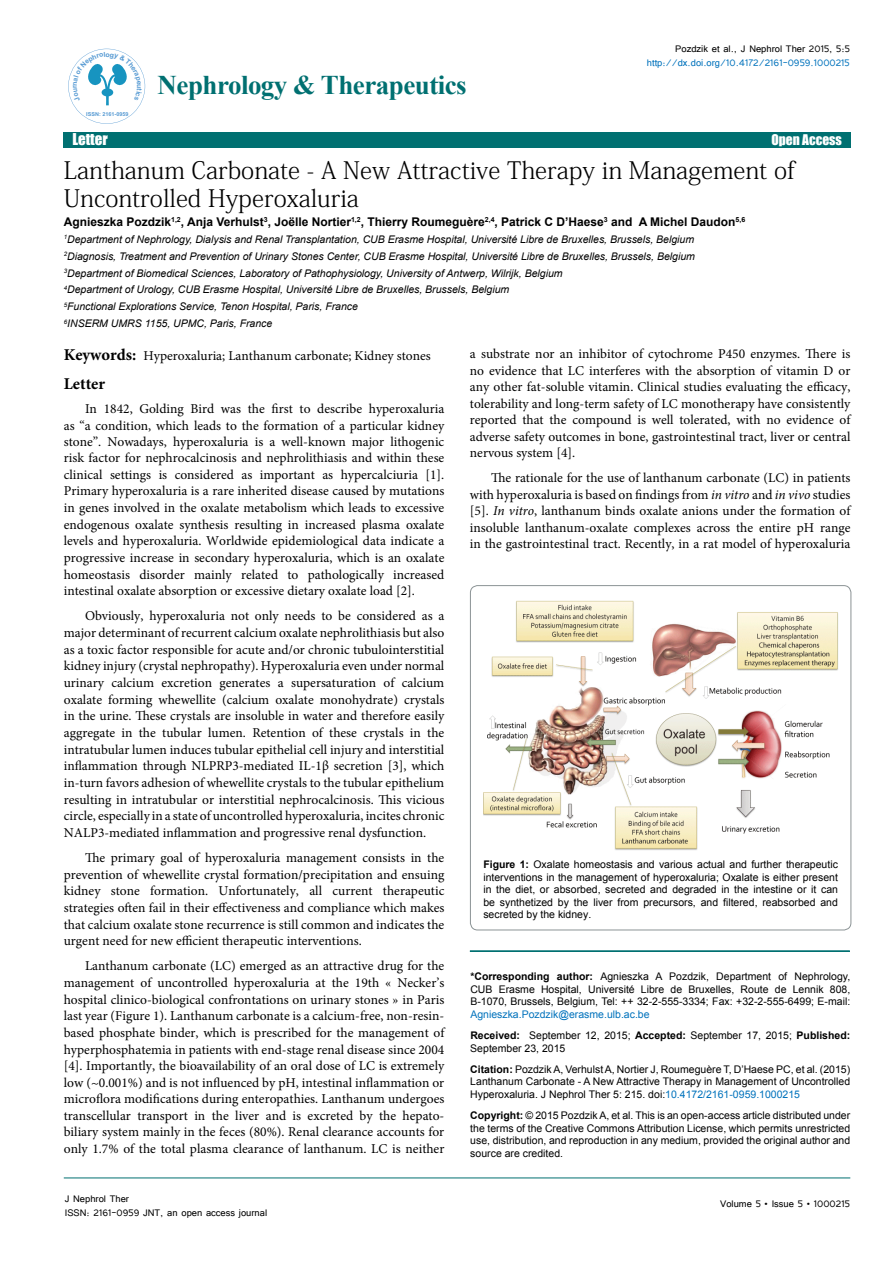
<style>
.page{position:relative;width:893px;height:1263px;background:#fff}
.page>*{position:absolute;margin:0;border:0;box-sizing:border-box;transform-origin:0 0}
.t1{font:700 27px "Times New Roman";letter-spacing:-.02em;color:#007071}
.t2{font:24px/28.8px "Adobe Fangsong Std";color:#000}
.t3{font:700 16.5px "Minion Pro";color:#000}
.t4{font:15px "Impact";color:#fff}
.t5{font:13.5px/16.6px "Minion Pro";color:#000;text-align:justify}
.t6{font:13.5px "Impact";color:#fff}
.t7{font:700 12px "Arial";color:#000}
.t8{font:12px/14.4px "Tunga";color:#000}
.t9{font:12px "Tunga";color:#0072bc}
.t10{font:10.5px/12.6px "Arial";color:#000;text-align:justify}
.t11{font:italic 10.5px/16.8px "Arial";color:#000}
.t12{font:10.5px/21.1px "Arial";color:#0072bc}
.t13{font:700 5.4px "Arial";color:#569ad3}
.s1{font-weight:700;font-size:16.5px}
.s2{font-style:italic}
.s3{font-weight:700}
.s4{font-weight:700;color:#000}
.s5{color:#000}
.s6{color:#0072bc}
</style>
<div class="page">
<div style="left:64px;top:132px;width:787px;height:15px;background:#007071"></div>
<hr style="left:64px;top:1178px;width:786px;height:1px;background:#007071">
<hr style="left:470px;top:951px;width:380px;height:1px;background:#007071">
<div style="left:470px;top:585px;width:381px;height:345px;border:1px solid #8b9395;border-radius:7px"></div>
<img style="left:483px;top:600px;width:355px;height:250px">
<svg style="left:68px;top:49px;width:77px;height:75px"></svg>
<p class="t13" style="left:86px;top:110px;width:44px">ISSN: 2161-0959</p>
<h1 class="t1" style="left:158px;top:67px;width:311px">Nephrology &amp; Therapeutics</h1>
<p class="t8" style="left:675px;top:41px;width:176px">Pozdzik et al., J Nephrol Ther 2015, 5:5</p>
<p class="t9" style="left:647px;top:55px;width:204px">http://dx.doi.org/10.4172/2161-0959.1000215</p>
<p class="t4" style="left:72px;top:127px;width:37px">Letter</p>
<p class="t6" style="left:771px;top:129px;width:72px">Open Access</p>
<h2 class="t2" style="left:64px;top:156px;width:733px">Lanthanum Carbonate - A New Attractive Therapy in Management of<br>Uncontrolled Hyperoxaluria</h2>
<p class="t7" style="left:64px;top:214px;width:683px">Agnieszka Pozdzik<sup>1,2</sup>, Anja Verhulst<sup>3</sup>, Joëlle Nortier<sup>1,2</sup>, Thierry Roumeguère<sup>2,4</sup>, Patrick C D’Haese<sup>3</sup> and A Michel Daudon<sup>5,6</sup></p>
<p class="t11" style="left:64px;top:231px;width:633px"><sup>1</sup>Department of Nephrology, Dialysis and Renal Transplantation, CUB Erasme Hospital, Université Libre de Bruxelles, Brussels, Belgium <sup>2</sup>Diagnosis, Treatment and Prevention of Urinary Stones Center, CUB Erasme Hospital, Université Libre de Bruxelles, Brussels, Belgium <sup>3</sup>Department of Biomedical Sciences, Laboratory of Pathophysiology, University of Antwerp, Wilrijk, Belgium<br><sup>4</sup>Department of Urology, CUB Erasme Hospital, Université Libre de Bruxelles, Brussels, Belgium<br><sup>5</sup>Functional Explorations Service, Tenon Hospital, Paris, France<br><sup>6</sup>INSERM UMRS 1155, UPMC, Paris, France</p>
<p class="t5" style="left:64px;top:348px;width:369px"><span class="s1">Keywords:</span> Hyperoxaluria; Lanthanum carbonate; Kidney stones</p>
<p class="t3" style="left:64px;top:372px;width:43px">Letter</p>
<p class="t5" style="left:64px;top:401px;width:382px;text-indent:21px">In 1842, Golding Bird was the first to describe hyperoxaluria as “a condition, which leads to the formation of a particular kidney stone”. Nowadays, hyperoxaluria is a well-known major lithogenic risk factor for nephrocalcinosis and nephrolithiasis and within these clinical settings is considered as important as hypercalciuria [1].<br>Primary hyperoxaluria is a rare inherited disease caused by mutations in genes involved in the oxalate metabolism which leads to excessive endogenous oxalate synthesis resulting in increased plasma oxalate levels and hyperoxaluria. Worldwide epidemiological data indicate a progressive increase in secondary hyperoxaluria, which is an oxalate homeostasis disorder mainly related to pathologically increased intestinal oxalate absorption or excessive dietary oxalate load [2].</p>
<p class="t5" style="left:64px;top:608px;width:382px;text-indent:21px">Obviously, hyperoxaluria not only needs to be considered as a major determinant of recurrent calcium oxalate nephrolithiasis but also as a toxic factor responsible for acute and/or chronic tubulointerstitial kidney injury (crystal nephropathy). Hyperoxaluria even under normal urinary calcium excretion generates a supersaturation of calcium oxalate forming whewellite (calcium oxalate monohydrate) crystals in the urine. These crystals are insoluble in water and therefore easily aggregate in the tubular lumen. Retention of these crystals in the intratubular lumen induces tubular epithelial cell injury and interstitial inflammation through NLPRP3-mediated IL-1β secretion [3], which in-turn favors adhesion of whewellite crystals to the tubular epithelium resulting in intratubular or interstitial nephrocalcinosis. This vicious circle, especially in a state of uncontrolled hyperoxaluria, incites chronic NALP3-mediated inflammation and progressive renal dysfunction.</p>
<p class="t5" style="left:64px;top:849px;width:382px;text-indent:21px">The primary goal of hyperoxaluria management consists in the prevention of whewellite crystal formation/precipitation and ensuing kidney stone formation. Unfortunately, all current therapeutic strategies often fail in their effectiveness and compliance which makes that calcium oxalate stone recurrence is still common and indicates the urgent need for new efficient therapeutic interventions.</p>
<p class="t5" style="left:64px;top:958px;width:382px;text-indent:21px">Lanthanum carbonate (LC) emerged as an attractive drug for the management of uncontrolled hyperoxaluria at the 19th « Necker’s hospital clinico-biological confrontations on urinary stones » in Paris last year (Figure 1). Lanthanum carbonate is a calcium-free, non-resin&shy;based phosphate binder, which is prescribed for the management of hyperphosphatemia in patients with end-stage renal disease since 2004 [4]. Importantly, the bioavailability of an oral dose of LC is extremely low (~0.001%) and is not influenced by pH, intestinal inflammation or microflora modifications during enteropathies. Lanthanum undergoes transcellular transport in the liver and is excreted by the hepato&shy;biliary system mainly in the feces (80%). Renal clearance accounts for only 1.7% of the total plasma clearance of lanthanum. LC is neither</p>
<p class="t8" style="left:65px;top:1190px;width:204px">J Nephrol Ther<br>ISSN: 2161-0959 JNT, an open access journal</p>
<p class="t5" style="left:470px;top:346px;width:382px">a substrate nor an inhibitor of cytochrome P450 enzymes. There is no evidence that LC interferes with the absorption of vitamin D or any other fat-soluble vitamin. Clinical studies evaluating the efficacy, tolerability and long-term safety of LC monotherapy have consistently reported that the compound is well tolerated, with no evidence of adverse safety outcomes in bone, gastrointestinal tract, liver or central nervous system [4].</p>
<p class="t5" style="left:470px;top:470px;width:382px;text-indent:21px">The rationale for the use of lanthanum carbonate (LC) in patients with hyperoxaluria is based on findings from <span class="s2">in vitro</span> and <span class="s2">in vivo</span> studies [5]. <span class="s2">In vitro</span>, lanthanum binds oxalate anions under the formation of insoluble lanthanum-oxalate complexes across the entire pH range in the gastrointestinal tract. Recently, in a rat model of hyperoxaluria</p>
<p class="t10" style="left:483px;top:858px;width:356px"><span class="s3">Figure 1:</span> Oxalate homeostasis and various actual and further therapeutic interventions in the management of hyperoxaluria; Oxalate is either present in the diet, or absorbed, secreted and degraded in the intestine or it can be synthetized by the liver from precursors, and filtered, reabsorbed and secreted by the kidney.</p>
<p class="t10" style="left:470px;top:970px;width:381px"><span class="s3">*Corresponding author:</span> Agnieszka A Pozdzik, Department of Nephrology, CUB Erasme Hospital, Université Libre de Bruxelles, Route de Lennik 808, B-1070, Brussels, Belgium, Tel: ++ 32-2-555-3334; Fax: +32-2-555-6499; E-mail:</p>
<p class="t12" style="left:470px;top:1004px;width:381px">Agnieszka.Pozdzik@erasme.ulb.ac.be<br><span class="s4">Received:</span> <span class="s5">September 12, 2015;</span> <span class="s4">Accepted:</span> <span class="s5">September 17, 2015;</span> <span class="s4">Published:</span></p>
<p class="t10" style="left:470px;top:1037px;width:381px;line-height:21.1px">September 23, 2015<br><span class="s3">Citation:</span> Pozdzik A, Verhulst A, Nortier J, Roumeguère T, D’Haese PC, et al. (2015)</p>
<p class="t10" style="left:470px;top:1075px;width:381px">Lanthanum Carbonate - A New Attractive Therapy in Management of Uncontrolled<br>Hyperoxaluria. J Nephrol Ther 5: 215. doi:<span class="s6">10.4172/2161-0959.1000215</span></p>
<p class="t10" style="left:470px;top:1109px;width:381px"><span class="s3">Copyright:</span> © 2015 Pozdzik A, et al. This is an open-access article distributed under the terms of the Creative Commons Attribution License, which permits unrestricted use, distribution, and reproduction in any medium, provided the original author and source are credited.</p>
<p class="t8" style="left:720px;top:1196px;width:131px">Volume 5 • Issue 5 • 1000215</p>
</div>
